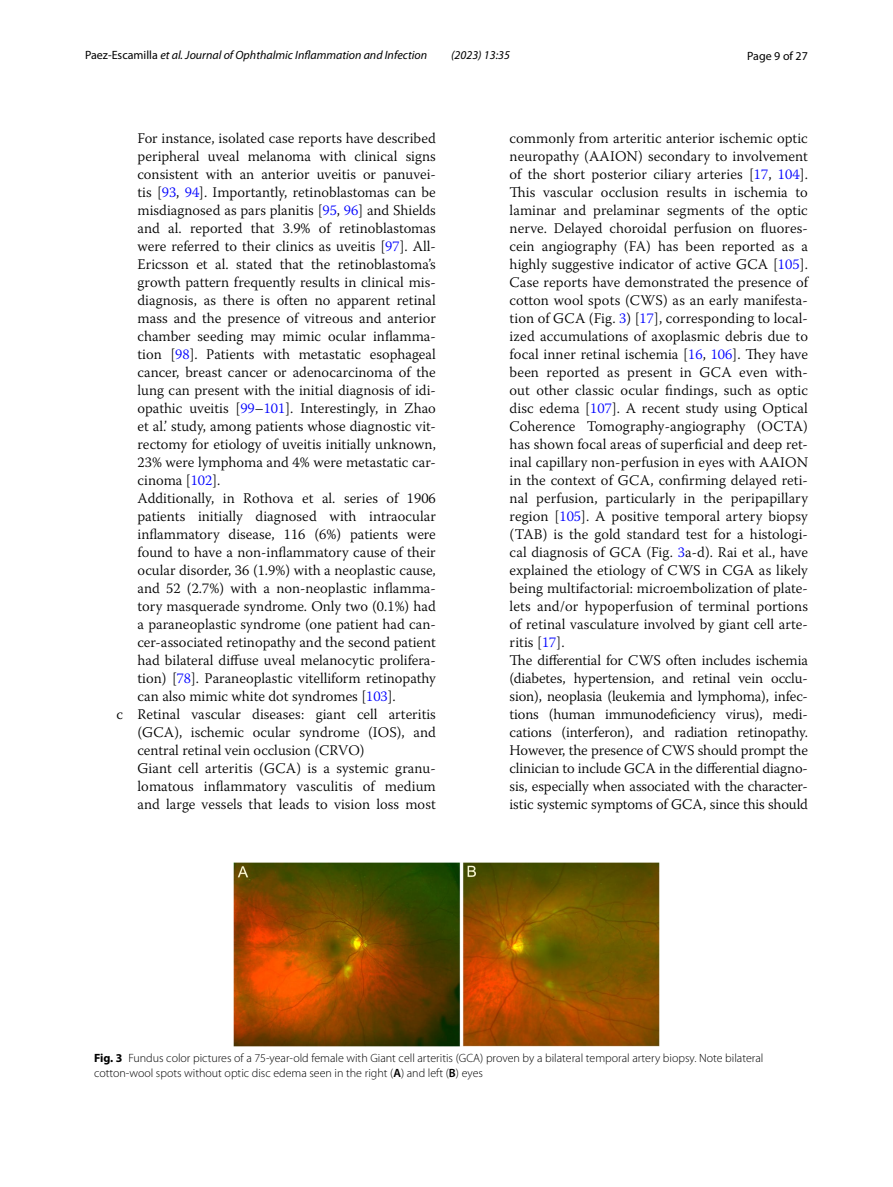
<style>
.page{position:relative;width:893px;height:1187px;background:#fff}
.page>*{position:absolute;margin:0;border:0;box-sizing:border-box;transform-origin:0 0}
.t1{font:300 14.7px/18px "Warnock Pro";color:#000}
.t2{font:300 12px/15px "Myriad Pro";color:#000}
.t3{font:italic 12px "Myriad Pro";color:#000}
.t4{font:12px "Myriad Pro";color:#000}
.s1{font-style:normal}
.s2{color:#00f}
.s3{font-weight:700}
.s4{font-weight:600}
</style>
<div class="page">
<img style="left:234px;top:862px;width:425px;height:184px">
<p class="t3" style="left:85px;top:48px;width:344px"><span class="s1">Paez‑Escamilla</span> et al. Journal of Ophthalmic Inflammation and Infection</p>
<p class="t3" style="left:451px;top:48px;width:60px">(2023) 13:35</p>
<p class="t4" style="left:747px;top:48px;width:62px">Page 9 of 27</p>
<p class="t1" style="left:138px;top:128px;width:300px">For instance, isolated case reports have described</p>
<p class="t1" style="left:138px;top:146px;width:300px">peripheral uveal melanoma with clinical signs</p>
<p class="t1" style="left:138px;top:164px;width:300px">consistent with an anterior uveitis or panuvei-</p>
<p class="t1" style="left:138px;top:182px;width:300px">tis [<span class="s2">93</span>, <span class="s2">94</span>]. Importantly, retinoblastomas can be</p>
<p class="t1" style="left:138px;top:200px;width:300px">misdiagnosed as pars planitis [<span class="s2">95</span>, <span class="s2">96</span>] and Shields</p>
<p class="t1" style="left:138px;top:218px;width:300px">and al. reported that 3.9% of retinoblastomas</p>
<p class="t1" style="left:138px;top:236px;width:300px">were referred to their clinics as uveitis [<span class="s2">97</span>]. All-</p>
<p class="t1" style="left:138px;top:254px;width:300px">Ericsson et al. stated that the retinoblastoma’s</p>
<p class="t1" style="left:138px;top:272px;width:300px">growth pattern frequently results in clinical mis-</p>
<p class="t1" style="left:138px;top:290px;width:300px">diagnosis, as there is often no apparent retinal</p>
<p class="t1" style="left:138px;top:308px;width:300px">mass and the presence of vitreous and anterior</p>
<p class="t1" style="left:138px;top:326px;width:300px">chamber seeding may mimic ocular inflamma-</p>
<p class="t1" style="left:138px;top:344px;width:300px">tion [<span class="s2">98</span>]. Patients with metastatic esophageal</p>
<p class="t1" style="left:138px;top:362px;width:300px">cancer, breast cancer or adenocarcinoma of the</p>
<p class="t1" style="left:138px;top:380px;width:300px">lung can present with the initial diagnosis of idi-</p>
<p class="t1" style="left:138px;top:398px;width:300px">opathic uveitis [<span class="s2">99</span>–<span class="s2">101</span>]. Interestingly, in Zhao</p>
<p class="t1" style="left:138px;top:416px;width:300px">et al.’ study, among patients whose diagnostic vit-</p>
<p class="t1" style="left:138px;top:434px;width:300px">rectomy for etiology of uveitis initially unknown,</p>
<p class="t1" style="left:138px;top:452px;width:300px">23% were lymphoma and 4% were metastatic car-</p>
<p class="t1" style="left:138px;top:470px;width:84px">cinoma [<span class="s2">102</span>].</p>
<p class="t1" style="left:138px;top:488px;width:300px">Additionally, in Rothova et al. series of 1906</p>
<p class="t1" style="left:138px;top:506px;width:300px">patients initially diagnosed with intraocular</p>
<p class="t1" style="left:138px;top:524px;width:300px">inflammatory disease, 116 (6%) patients were</p>
<p class="t1" style="left:138px;top:542px;width:300px">found to have a non-inflammatory cause of their</p>
<p class="t1" style="left:138px;top:560px;width:300px">ocular disorder, 36 (1.9%) with a neoplastic cause,</p>
<p class="t1" style="left:138px;top:578px;width:300px">and 52 (2.7%) with a non-neoplastic inflamma-</p>
<p class="t1" style="left:138px;top:596px;width:300px">tory masquerade syndrome. Only two (0.1%) had</p>
<p class="t1" style="left:138px;top:614px;width:300px">a paraneoplastic syndrome (one patient had can-</p>
<p class="t1" style="left:138px;top:632px;width:300px">cer-associated retinopathy and the second patient</p>
<p class="t1" style="left:138px;top:650px;width:300px">had bilateral diffuse uveal melanocytic prolifera-</p>
<p class="t1" style="left:138px;top:668px;width:300px">tion) [<span class="s2">78</span>]. Paraneoplastic vitelliform retinopathy</p>
<p class="t1" style="left:138px;top:686px;width:260px">can also mimic white dot syndromes [<span class="s2">103</span>].</p>
<p class="t1" style="left:117px;top:704px;width:321px">c Retinal vascular diseases: giant cell arteritis</p>
<p class="t1" style="left:138px;top:722px;width:300px">(GCA), ischemic ocular syndrome (IOS), and</p>
<p class="t1" style="left:138px;top:740px;width:229px">central retinal vein occlusion (CRVO)</p>
<p class="t1" style="left:138px;top:758px;width:300px">Giant cell arteritis (GCA) is a systemic granu-</p>
<p class="t1" style="left:138px;top:776px;width:300px">lomatous inflammatory vasculitis of medium</p>
<p class="t1" style="left:138px;top:794px;width:300px">and large vessels that leads to vision loss most</p>
<p class="t1" style="left:510px;top:128px;width:300px">commonly from arteritic anterior ischemic optic neuropathy (AAION) secondary to involvement of the short posterior ciliary arteries [<span class="s2">17</span>, <span class="s2">104</span>].<br>This vascular occlusion results in ischemia to laminar and prelaminar segments of the optic nerve. Delayed choroidal perfusion on fluores&shy;cein angiography (FA) has been reported as a highly suggestive indicator of active GCA [<span class="s2">105</span>].<br>Case reports have demonstrated the presence of cotton wool spots (CWS) as an early manifesta&shy;tion of GCA (Fig. <span class="s2">3</span>) [<span class="s2">17</span>], corresponding to local&shy;ized accumulations of axoplasmic debris due to focal inner retinal ischemia [<span class="s2">16</span>, <span class="s2">106</span>]. They have been reported as present in GCA even with&shy;out other classic ocular findings, such as optic disc edema [<span class="s2">107</span>]. A recent study using Optical Coherence Tomography-angiography (OCTA) has shown focal areas of superficial and deep ret&shy;inal capillary non-perfusion in eyes with AAION in the context of GCA, confirming delayed reti&shy;nal perfusion, particularly in the peripapillary region [<span class="s2">105</span>]. A positive temporal artery biopsy (TAB) is the gold standard test for a histologi&shy;cal diagnosis of GCA (Fig. <span class="s2">3</span>a-d). Rai et al., have explained the etiology of CWS in CGA as likely being multifactorial: microembolization of plate&shy;lets and/or hypoperfusion of terminal portions of retinal vasculature involved by giant cell arte&shy;ritis [<span class="s2">17</span>].<br>The differential for CWS often includes ischemia (diabetes, hypertension, and retinal vein occlu&shy;sion), neoplasia (leukemia and lymphoma), infec&shy;tions (human immunodeficiency virus), medi&shy;cations (interferon), and radiation retinopathy.<br>However, the presence of CWS should prompt the clinician to include GCA in the differential diagno&shy;sis, especially when associated with the character&shy;istic systemic symptoms of GCA, since this should</p>
<p class="t2" style="left:94px;top:1050px;width:671px"><span class="s3">Fig. 3</span> Fundus color pictures of a 75-year-old female with Giant cell arteritis (GCA) proven by a bilateral temporal artery biopsy. Note bilateral cotton-wool spots without optic disc edema seen in the right (<span class="s4">A</span>) and left (<span class="s4">B</span>) eyes</p>
</div>
